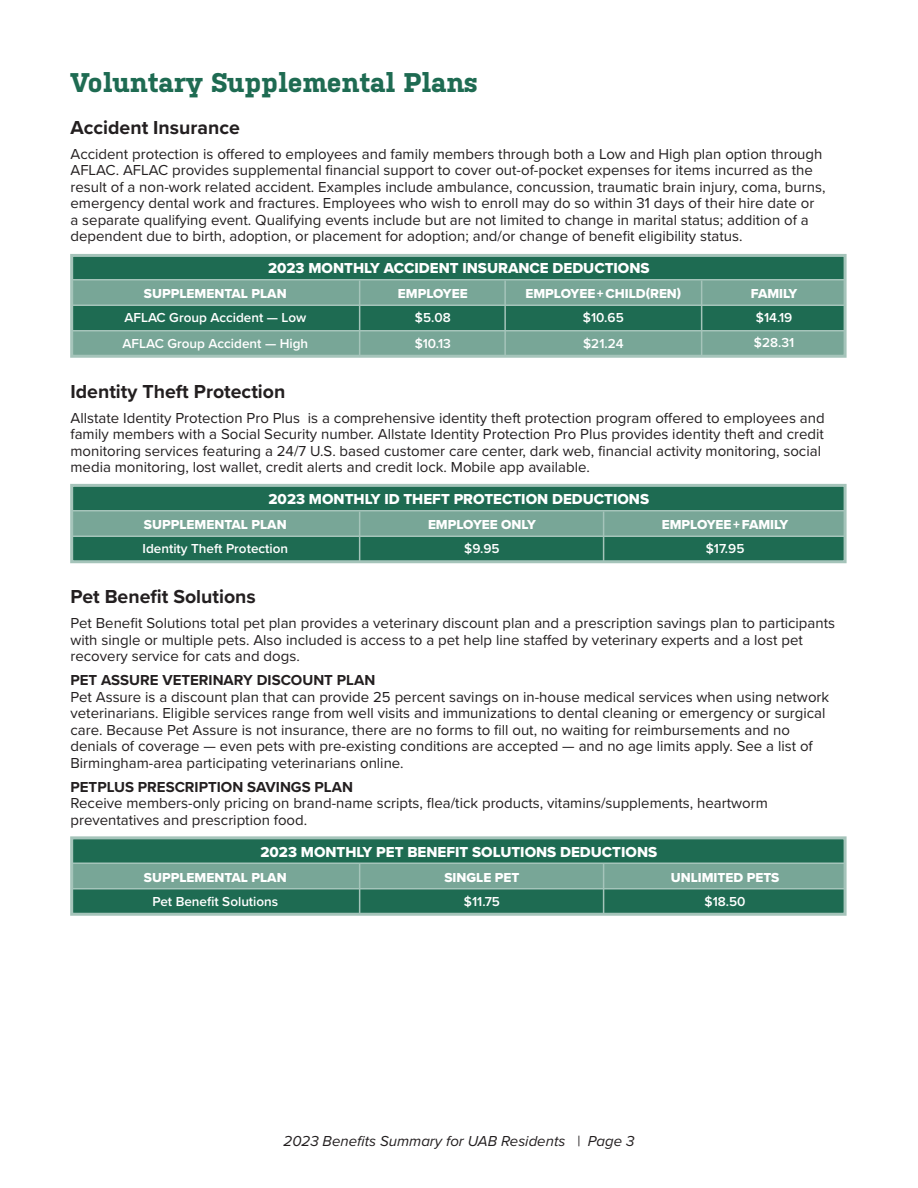
<style>
.page{position:relative;width:918px;height:1188px;background:#fff}
.page>*{position:absolute;margin:0;border:0;box-sizing:border-box;transform-origin:0 0}
.t1{font:700 27px "Kulturista";color:#1e6b52}
.t2{font:700 19.5px "Proxima Nova";color:#231f20}
.t3{font:15px/16.5px "Proxima Nova";color:#231f20}
.t4{font:15px "Proxima Nova Extrabld";color:#fff}
.t5{font:700 15px "Proxima Nova";color:#231f20}
.t6{font:italic 15px "Proxima Nova";color:#231f20}
.t7{font:600 13.5px "Proxima Nova";color:#fff}
.t8{font:13.5px "Proxima Nova Extrabld";color:#fff}
</style>
<div class="page">
<div style="left:72px;top:255px;width:774px;height:102px;background:#1e6b52"></div>
<div style="left:72px;top:280px;width:774px;height:25px;background:#78a697"></div>
<hr style="left:72px;top:279px;width:774px;height:1px;background:#a5c4ba">
<hr style="left:72px;top:304px;width:774px;height:2px;background:#a5c4ba">
<div style="left:72px;top:331px;width:774px;height:25px;background:#78a697"></div>
<hr style="left:72px;top:330px;width:774px;height:2px;background:#a5c4ba">
<hr style="left:359px;top:280px;width:1px;height:77px;background:#a5c4ba">
<hr style="left:504px;top:280px;width:2px;height:77px;background:#a5c4ba">
<hr style="left:701px;top:280px;width:1px;height:77px;background:#a5c4ba">
<div style="left:72px;top:486px;width:774px;height:76px;background:#1e6b52"></div>
<div style="left:72px;top:511px;width:774px;height:25px;background:#78a697"></div>
<hr style="left:72px;top:510px;width:774px;height:2px;background:#a5c4ba">
<hr style="left:72px;top:536px;width:774px;height:1px;background:#a5c4ba">
<hr style="left:359px;top:512px;width:1px;height:50px;background:#a5c4ba">
<hr style="left:603px;top:512px;width:1px;height:50px;background:#a5c4ba">
<div style="left:70px;top:484px;width:777px;height:79px;border:3px solid #a5c4ba"></div>
<div style="left:72px;top:838px;width:774px;height:77px;background:#1e6b52"></div>
<div style="left:72px;top:863px;width:774px;height:26px;background:#78a697"></div>
<hr style="left:72px;top:862px;width:774px;height:2px;background:#a5c4ba">
<hr style="left:72px;top:888px;width:774px;height:2px;background:#a5c4ba">
<hr style="left:359px;top:864px;width:1px;height:50px;background:#a5c4ba">
<hr style="left:603px;top:864px;width:1px;height:50px;background:#a5c4ba">
<div style="left:70px;top:836px;width:777px;height:80px;border:3px solid #a5c4ba"></div>
<div style="left:70px;top:254px;width:777px;height:104px;border:3px solid #a5c4ba"></div>
<p class="t1" style="left:70px;top:67px;width:409px">Voluntary Supplemental Plans</p>
<p class="t2" style="left:70px;top:113px;width:171px">Accident Insurance</p>
<p class="t3" style="left:70px;top:145px;width:757px">Accident protection is offered to employees and family members through both a Low and High plan option through AFLAC. AFLAC provides supplemental financial support to cover out-of-pocket expenses for items incurred as the result of a non-work related accident. Examples include ambulance, concussion, traumatic brain injury, coma, burns, emergency dental work and fractures. Employees who wish to enroll may do so within 31 days of their hire date or a separate qualifying event. Qualifying events include but are not limited to change in marital status; addition of a dependent due to birth, adoption, or placement for adoption; and/or change of benefit eligibility status.</p>
<p class="t4" style="left:268px;top:257px;width:383px">2023 MONTHLY ACCIDENT INSURANCE DEDUCTIONS</p>
<p class="t8" style="left:144px;top:283px;width:144px">SUPPLEMENTAL PLAN</p>
<p class="t8" style="left:398px;top:283px;width:71px">EMPLOYEE</p>
<p class="t8" style="left:525px;top:283px;width:157px">EMPLOYEE + CHILD(REN)</p>
<p class="t8" style="left:751px;top:283px;width:48px">FAMILY</p>
<p class="t7" style="left:124px;top:307px;width:183px">AFLAC Group Accident — Low</p>
<p class="t7" style="left:415px;top:307px;width:37px">$5.08</p>
<p class="t7" style="left:583px;top:307px;width:42px">$10.65</p>
<p class="t7" style="left:756px;top:307px;width:38px">$14.19</p>
<p class="t7" style="left:122px;top:333px;width:187px">AFLAC Group Accident — High</p>
<p class="t7" style="left:415px;top:333px;width:38px">$10.13</p>
<p class="t7" style="left:583px;top:333px;width:42px">$21.24</p>
<p class="t7" style="left:754px;top:333px;width:42px">$28.31</p>
<p class="t2" style="left:70px;top:377px;width:216px">Identity Theft Protection</p>
<p class="t3" style="left:70px;top:409px;width:756px">Allstate Identity Protection Pro Plus is a comprehensive identity theft protection program offered to employees and family members with a Social Security number. Allstate Identity Protection Pro Plus provides identity theft and credit monitoring services featuring a 24/7 U.S. based customer care center, dark web, financial activity monitoring, social media monitoring, lost wallet, credit alerts and credit lock. Mobile app available.</p>
<p class="t4" style="left:269px;top:488px;width:382px">2023 MONTHLY ID THEFT PROTECTION DEDUCTIONS</p>
<p class="t8" style="left:144px;top:514px;width:144px">SUPPLEMENTAL PLAN</p>
<p class="t8" style="left:428px;top:514px;width:109px">EMPLOYEE ONLY</p>
<p class="t8" style="left:662px;top:514px;width:128px">EMPLOYEE + FAMILY</p>
<p class="t7" style="left:143px;top:538px;width:147px">Identity Theft Protection</p>
<p class="t7" style="left:464px;top:538px;width:37px">$9.95</p>
<p class="t7" style="left:706px;top:538px;width:40px">$17.95</p>
<p class="t2" style="left:70px;top:582px;width:187px">Pet Benefit Solutions</p>
<p class="t3" style="left:70px;top:614px;width:766px">Pet Benefit Solutions total pet plan provides a veterinary discount plan and a prescription savings plan to participants with single or multiple pets. Also included is access to a pet help line staffed by veterinary experts and a lost pet recovery service for cats and dogs.</p>
<p class="t5" style="left:70px;top:669px;width:306px">PET ASSURE VETERINARY DISCOUNT PLAN</p>
<p class="t3" style="left:70px;top:688px;width:760px">Pet Assure is a discount plan that can provide 25 percent savings on in-house medical services when using network veterinarians. Eligible services range from well visits and immunizations to dental cleaning or emergency or surgical care. Because Pet Assure is not insurance, there are no forms to fill out, no waiting for reimbursements and no denials of coverage — even pets with pre-existing conditions are accepted — and no age limits apply. See a list of Birmingham-area participating veterinarians online.</p>
<p class="t5" style="left:70px;top:776px;width:284px">PETPLUS PRESCRIPTION SAVINGS PLAN</p>
<p class="t3" style="left:70px;top:794px;width:699px">Receive members-only pricing on brand-name scripts, flea/tick products, vitamins/supplements, heartworm preventatives and prescription food.</p>
<p class="t4" style="left:260px;top:840px;width:398px">2023 MONTHLY PET BENEFIT SOLUTIONS DEDUCTIONS</p>
<p class="t8" style="left:144px;top:867px;width:144px">SUPPLEMENTAL PLAN</p>
<p class="t8" style="left:444px;top:867px;width:77px">SINGLE PET</p>
<p class="t8" style="left:671px;top:867px;width:110px">UNLIMITED PETS</p>
<p class="t7" style="left:152px;top:891px;width:127px">Pet Benefit Solutions</p>
<p class="t7" style="left:464px;top:891px;width:38px">$11.75</p>
<p class="t7" style="left:705px;top:891px;width:43px">$18.50</p>
<p class="t6" style="left:284px;top:1130px;width:352px">2023 Benefits Summary for UAB Residents | Page 3</p>
</div>
